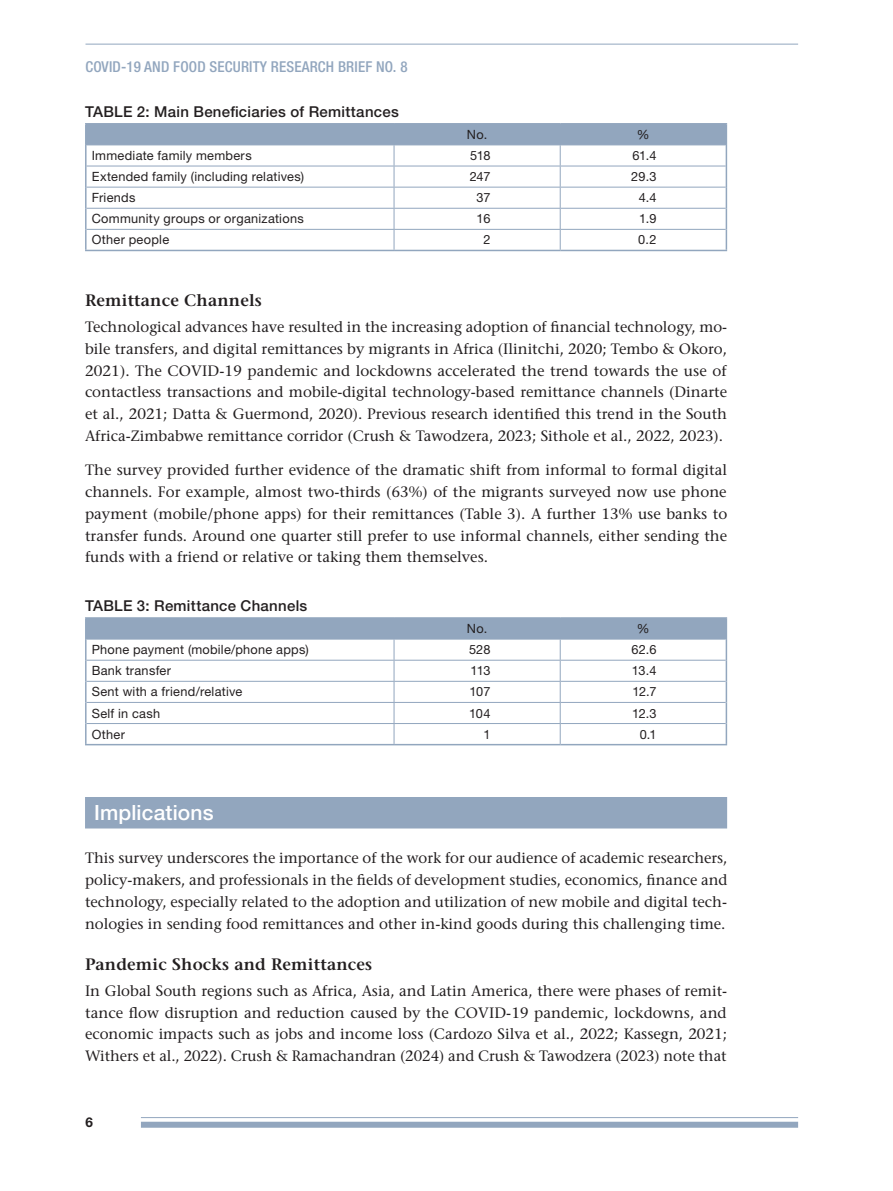
<style>
.page{position:relative;width:893px;height:1191px;background:#fff}
.page>*{position:absolute;margin:0;border:0;box-sizing:border-box;transform-origin:0 0}
.headA{font:500 21px "Helvetica Neue LT Std";letter-spacing:.005em;color:#fff}
.headB{font:600 16.5px "Stone Serif Std";letter-spacing:.01em;color:#231f20}
.body{font:500 15px/21.8px "Stone Serif Std";color:#231f20;text-align:justify}
.TableHead{font:500 15px "Helvetica Neue LT Std";letter-spacing:.02em;color:#231f20}
.t1{font:500 condensed 15px "Helvetica Neue LT Std";letter-spacing:.01em;color:#92a6be}
.t2{font:700 13.5px "Helvetica Neue LT Std";color:#231f20}
.tableBody{font:12.75px "Helvetica Neue LT Std";letter-spacing:.02em;color:#231f20}
.tablebody8{font:12.75px "Helvetica Neue LT Std";letter-spacing:-.03em;color:#231f20}
</style>
<div class="page">
<div style="left:141px;top:1121px;width:657px;height:6px;background:#92a6be"></div>
<hr style="left:141px;top:1117px;width:657px;height:1px;background:#92a6be">
<hr style="left:86px;top:44px;width:712px;height:1px;background:#92a6be">
<div style="left:85px;top:797px;width:642px;height:31px;background:#92a6be"></div>
<hr style="left:85px;top:123px;width:309px;height:2px;background:#92a6be">
<hr style="left:85px;top:125px;width:2px;height:20px;background:#92a6be">
<hr style="left:394px;top:123px;width:166px;height:2px;background:#92a6be">
<hr style="left:560px;top:123px;width:167px;height:2px;background:#92a6be">
<hr style="left:85px;top:145px;width:2px;height:21px;background:#92a6be">
<hr style="left:85px;top:166px;width:2px;height:21px;background:#92a6be">
<hr style="left:85px;top:187px;width:2px;height:21px;background:#92a6be">
<hr style="left:85px;top:208px;width:2px;height:21px;background:#92a6be">
<hr style="left:85px;top:229px;width:2px;height:21px;background:#92a6be">
<hr style="left:85px;top:250px;width:309px;height:1px;background:#92a6be">
<hr style="left:394px;top:250px;width:166px;height:1px;background:#92a6be">
<hr style="left:560px;top:250px;width:167px;height:1px;background:#92a6be">
<svg style="left:86px;top:124px;width:641px;height:126px"></svg>
<hr style="left:85px;top:617px;width:309px;height:2px;background:#92a6be">
<hr style="left:85px;top:619px;width:2px;height:20px;background:#92a6be">
<hr style="left:394px;top:617px;width:166px;height:2px;background:#92a6be">
<hr style="left:560px;top:617px;width:167px;height:2px;background:#92a6be">
<hr style="left:85px;top:639px;width:2px;height:21px;background:#92a6be">
<hr style="left:85px;top:660px;width:2px;height:21px;background:#92a6be">
<hr style="left:85px;top:681px;width:2px;height:21px;background:#92a6be">
<hr style="left:85px;top:702px;width:2px;height:21px;background:#92a6be">
<hr style="left:85px;top:723px;width:2px;height:21px;background:#92a6be">
<hr style="left:85px;top:744px;width:309px;height:1px;background:#92a6be">
<hr style="left:394px;top:744px;width:166px;height:1px;background:#92a6be">
<hr style="left:560px;top:744px;width:167px;height:1px;background:#92a6be">
<svg style="left:86px;top:618px;width:641px;height:126px"></svg>
<p class="t1" style="left:86px;top:58px;width:324px">COVID-19 AND FOOD SECURITY RESEARCH BRIEF NO. 8</p>
<p class="TableHead" style="left:85px;top:103px;width:315px">TABLE 2: Main Beneficiaries of Remittances</p>
<p class="tableBody" style="left:467px;top:127px;width:22px">No.</p>
<p class="tableBody" style="left:637px;top:127px;width:14px">%</p>
<p class="tableBody" style="left:92px;top:148px;width:161px">Immediate family members</p>
<p class="tablebody8" style="left:470px;top:148px;width:22px">518</p>
<p class="tablebody8" style="left:632px;top:148px;width:26px">61.4</p>
<p class="tableBody" style="left:92px;top:169px;width:214px">Extended family (including relatives)</p>
<p class="tablebody8" style="left:470px;top:169px;width:22px">247</p>
<p class="tablebody8" style="left:631px;top:169px;width:27px">29.3</p>
<p class="tableBody" style="left:92px;top:190px;width:45px">Friends</p>
<p class="tablebody8" style="left:476px;top:190px;width:16px">37</p>
<p class="tablebody8" style="left:639px;top:190px;width:19px">4.4</p>
<p class="tableBody" style="left:92px;top:211px;width:213px">Community groups or organizations</p>
<p class="tablebody8" style="left:477px;top:211px;width:15px">16</p>
<p class="tablebody8" style="left:639px;top:211px;width:19px">1.9</p>
<p class="tableBody" style="left:92px;top:232px;width:79px">Other people</p>
<p class="tablebody8" style="left:483px;top:232px;width:9px">2</p>
<p class="tablebody8" style="left:638px;top:232px;width:20px">0.2</p>
<p class="headB" style="left:85px;top:290px;width:178px">Remittance Channels</p>
<p class="body" style="left:85px;top:316px;width:644px">Technological advances have resulted in the increasing adoption of financial technology, mo&shy;bile transfers, and digital remittances by migrants in Africa (Ilinitchi, 2020; Tembo &amp; Okoro, 2021). The COVID-19 pandemic and lockdowns accelerated the trend towards the use of contactless transactions and mobile-digital technology-based remittance channels (Dinarte et al., 2021; Datta &amp; Guermond, 2020). Previous research identified this trend in the South Africa-Zimbabwe remittance corridor (Crush &amp; Tawodzera, 2023; Sithole et al., 2022, 2023).</p>
<p class="body" style="left:85px;top:459px;width:644px">The survey provided further evidence of the dramatic shift from informal to formal digital channels. For example, almost two-thirds (63%) of the migrants surveyed now use phone payment (mobile/phone apps) for their remittances (Table 3). A further 13% use banks to transfer funds. Around one quarter still prefer to use informal channels, either sending the funds with a friend or relative or taking them themselves.</p>
<p class="TableHead" style="left:85px;top:597px;width:224px">TABLE 3: Remittance Channels</p>
<p class="tableBody" style="left:467px;top:621px;width:22px">No.</p>
<p class="tableBody" style="left:637px;top:621px;width:14px">%</p>
<p class="tableBody" style="left:92px;top:642px;width:218px">Phone payment (mobile/phone apps)</p>
<p class="tablebody8" style="left:469px;top:642px;width:23px">528</p>
<p class="tablebody8" style="left:631px;top:642px;width:27px">62.6</p>
<p class="tableBody" style="left:92px;top:663px;width:81px">Bank transfer</p>
<p class="tablebody8" style="left:471px;top:663px;width:21px">113</p>
<p class="tablebody8" style="left:632px;top:663px;width:26px">13.4</p>
<p class="tableBody" style="left:92px;top:684px;width:152px">Sent with a friend/relative</p>
<p class="tablebody8" style="left:470px;top:684px;width:22px">107</p>
<p class="tablebody8" style="left:632px;top:684px;width:26px">12.7</p>
<p class="tableBody" style="left:92px;top:705px;width:70px">Self in cash</p>
<p class="tablebody8" style="left:469px;top:705px;width:23px">104</p>
<p class="tablebody8" style="left:632px;top:705px;width:26px">12.3</p>
<p class="tableBody" style="left:92px;top:726px;width:35px">Other</p>
<p class="tablebody8" style="left:483px;top:726px;width:9px">1</p>
<p class="tablebody8" style="left:640px;top:726px;width:18px">0.1</p>
<p class="headA" style="left:94px;top:800px;width:121px">Implications</p>
<p class="body" style="left:85px;top:847px;width:644px">This survey underscores the importance of the work for our audience of academic researchers, policy-makers, and professionals in the fields of development studies, economics, finance and technology, especially related to the adoption and utilization of new mobile and digital tech&shy;nologies in sending food remittances and other in-kind goods during this challenging time.</p>
<p class="headB" style="left:85px;top:954px;width:289px">Pandemic Shocks and Remittances</p>
<p class="body" style="left:85px;top:979px;width:644px">In Global South regions such as Africa, Asia, and Latin America, there were phases of remit&shy;tance flow disruption and reduction caused by the COVID-19 pandemic, lockdowns, and economic impacts such as jobs and income loss (Cardozo Silva et al., 2022; Kassegn, 2021; Withers et al., 2022). Crush &amp; Ramachandran (2024) and Crush &amp; Tawodzera (2023) note that</p>
<p class="t2" style="left:86px;top:1114px;width:9px">6</p>
</div>
